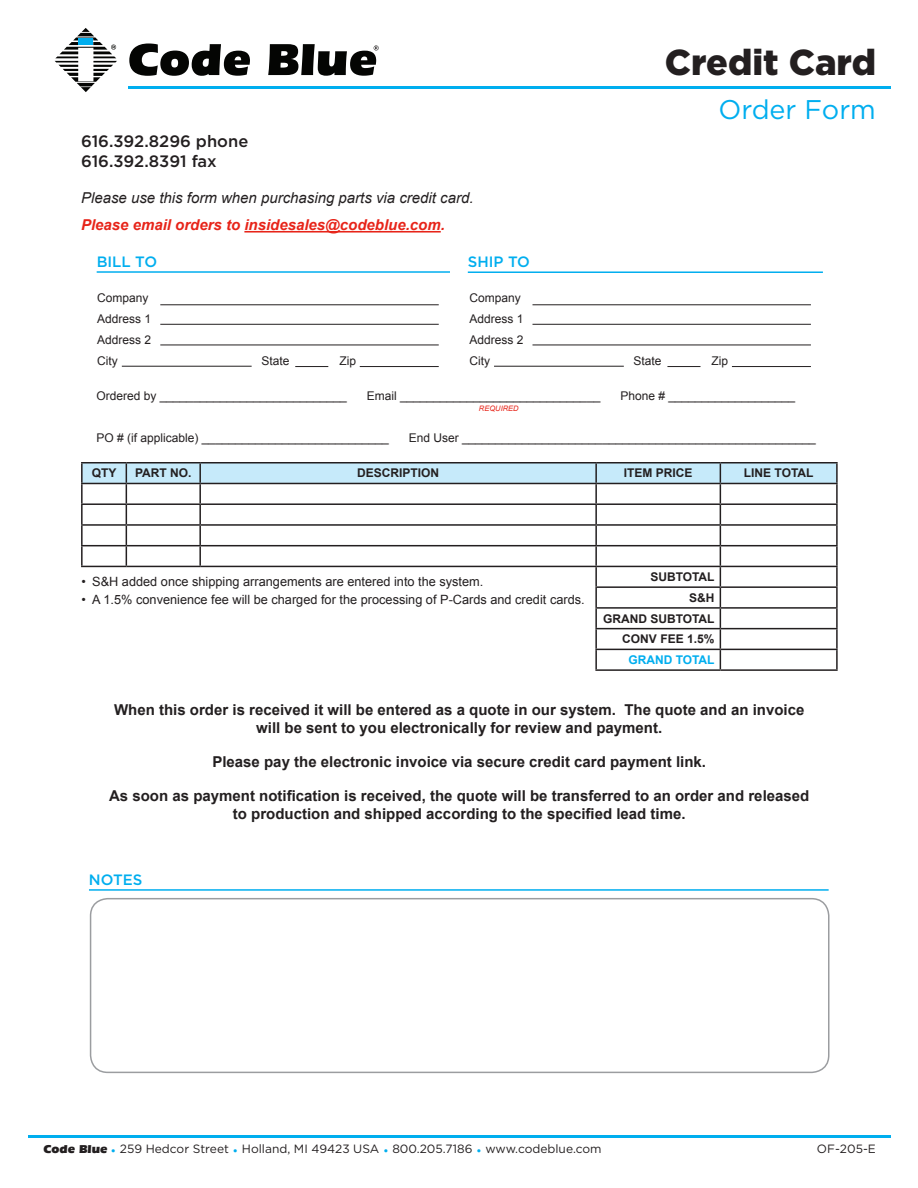
<style>
.page{position:relative;width:918px;height:1188px;background:#fff}
.page>*{position:absolute;margin:0;border:0;box-sizing:border-box;transform-origin:0 0}
.t1{font:900 36px "Gotham";color:#231f20}
.t2{font:27px "Gotham";color:#00aeef}
.Body_text{font:500 16.5px "Gotham";color:#231f20}
.Body_text-2{font:700 15px/18px "Arial";color:#231f20;text-align:center}
.Body_text-3{font:italic 15px/27px "Arial";color:#231f20}
.t3{font:500 15px "Gotham";color:#00aeef}
.t4{font:12.75px "Arial";color:#231f20}
.FaxAddress{font:12px "Arial";color:#231f20}
.t5{font:12px "Gotham";color:#231f20}
.Body_text-4{font:700 12px "Arial";color:#231f20}
.Body_text-5{font:700 12px "Arial";color:#00aeef}
.t6{font:italic 7.5px "Arial";color:#e72419}
.s1{font-weight:700;color:#e72419}
.s2{font-family:"Eras IT Cby BT";font-weight:900}
.s3{color:#00aeef}
</style>
<div class="page">
<hr style="left:129px;top:86px;width:762px;height:2px;background:#00aeef">
<svg style="left:129px;top:44px;width:121px;height:32px"></svg>
<svg style="left:268px;top:44px;width:111px;height:32px"></svg>
<svg style="left:55px;top:28px;width:62px;height:64px"></svg>
<hr style="left:28px;top:1135px;width:863px;height:3px;background:#00aeef">
<hr style="left:244px;top:231px;width:197px;height:2px;background:#e72419">
<div style="left:90px;top:898px;width:740px;height:175px;border:2px solid #9b9da0;border-radius:17px"></div>
<hr style="left:89px;top:889px;width:740px;height:2px;background:#00aeef">
<hr style="left:81px;top:462px;width:45px;height:2px;background:#231f20">
<hr style="left:126px;top:462px;width:74px;height:2px;background:#231f20">
<hr style="left:200px;top:462px;width:396px;height:2px;background:#231f20">
<hr style="left:596px;top:462px;width:124px;height:2px;background:#231f20">
<hr style="left:720px;top:462px;width:118px;height:2px;background:#231f20">
<hr style="left:720px;top:669px;width:118px;height:2px;background:#231f20">
<svg style="left:81px;top:463px;width:757px;height:206px"></svg>
<hr style="left:595px;top:669px;width:125px;height:2px;background:#231f20">
<hr style="left:97px;top:271px;width:353px;height:2px;background:#00aeef">
<hr style="left:468px;top:271px;width:355px;height:2px;background:#00aeef">
<hr style="left:160px;top:304px;width:279px;height:1px;background:#231f20">
<hr style="left:160px;top:324px;width:279px;height:1px;background:#231f20">
<hr style="left:160px;top:345px;width:279px;height:1px;background:#231f20">
<hr style="left:122px;top:366px;width:130px;height:1px;background:#231f20">
<hr style="left:295px;top:366px;width:33px;height:1px;background:#231f20">
<hr style="left:360px;top:366px;width:79px;height:1px;background:#231f20">
<hr style="left:532px;top:304px;width:279px;height:1px;background:#231f20">
<hr style="left:532px;top:324px;width:279px;height:1px;background:#231f20">
<hr style="left:532px;top:345px;width:279px;height:1px;background:#231f20">
<hr style="left:494px;top:366px;width:130px;height:1px;background:#231f20">
<hr style="left:667px;top:366px;width:34px;height:1px;background:#231f20">
<hr style="left:732px;top:366px;width:79px;height:1px;background:#231f20">
<p class="Body_text" style="left:81px;top:131px;width:169px">616.392.8296 phone</p>
<p class="Body_text" style="left:81px;top:151px;width:137px">616.392.8391 fax</p>
<p class="Body_text-3" style="left:81px;top:185px;width:394px">Please use this form when purchasing parts via credit card.<br><span class="s1">Please email orders to insidesales@codeblue.com.</span></p>
<h1 class="t1" style="left:665px;top:40px;width:213px">Credit Card</h1>
<h2 class="t2" style="left:718px;top:93px;width:159px">Order Form</h2>
<p class="t3" style="left:97px;top:253px;width:62px">BILL TO</p>
<p class="t3" style="left:468px;top:253px;width:64px">SHIP TO</p>
<p class="FaxAddress" style="left:97px;top:290px;width:53px">Company</p>
<p class="FaxAddress" style="left:97px;top:311px;width:56px">Address 1</p>
<p class="FaxAddress" style="left:97px;top:332px;width:56px">Address 2</p>
<p class="FaxAddress" style="left:97px;top:353px;width:22px">City</p>
<p class="FaxAddress" style="left:261px;top:353px;width:30px">State</p>
<p class="FaxAddress" style="left:339px;top:353px;width:18px">Zip</p>
<p class="FaxAddress" style="left:97px;top:388px;width:252px">Ordered by ____________________________</p>
<p class="FaxAddress" style="left:367px;top:388px;width:235px">Email ______________________________</p>
<p class="FaxAddress" style="left:620px;top:388px;width:176px">Phone # ___________________</p>
<p class="FaxAddress" style="left:97px;top:430px;width:294px">PO # (if applicable) ____________________________</p>
<p class="FaxAddress" style="left:409px;top:430px;width:408px">End User _____________________________________________________</p>
<p class="FaxAddress" style="left:470px;top:290px;width:53px">Company</p>
<p class="FaxAddress" style="left:470px;top:311px;width:56px">Address 1</p>
<p class="FaxAddress" style="left:470px;top:332px;width:56px">Address 2</p>
<p class="FaxAddress" style="left:470px;top:353px;width:22px">City</p>
<p class="FaxAddress" style="left:634px;top:353px;width:30px">State</p>
<p class="FaxAddress" style="left:712px;top:353px;width:18px">Zip</p>
<p class="t6" style="left:479px;top:403px;width:41px">REQUIRED</p>
<p class="Body_text-4" style="left:92px;top:465px;width:26px">QTY</p>
<p class="Body_text-4" style="left:135px;top:465px;width:58px">PART NO.</p>
<p class="Body_text-4" style="left:357px;top:465px;width:84px">DESCRIPTION</p>
<p class="Body_text-4" style="left:624px;top:465px;width:70px">ITEM PRICE</p>
<p class="Body_text-4" style="left:744px;top:465px;width:71px">LINE TOTAL</p>
<p class="Body_text-4" style="left:650px;top:569px;width:66px">SUBTOTAL</p>
<p class="Body_text-4" style="left:689px;top:590px;width:27px">S&amp;H</p>
<p class="Body_text-4" style="left:603px;top:610px;width:113px">GRAND SUBTOTAL</p>
<p class="Body_text-4" style="left:622px;top:631px;width:94px">CONV FEE 1.5%</p>
<p class="Body_text-5" style="left:628px;top:652px;width:88px">GRAND TOTAL</p>
<p class="Body_text-2" style="left:114px;top:701px;width:692px">When this order is received it will be entered as a quote in our system. The quote and an invoice will be sent to you electronically for review and payment.</p>
<p class="Body_text-2" style="left:212px;top:753px;width:495px">Please pay the electronic invoice via secure credit card payment link.</p>
<p class="Body_text-2" style="left:109px;top:788px;width:702px">As soon as payment notification is received, the quote will be transferred to an order and released to production and shipped according to the specified lead time.</p>
<p class="t4" style="left:81px;top:573px;width:403px">• S&amp;H added once shipping arrangements are entered into the system.</p>
<p class="t4" style="left:81px;top:591px;width:505px">• A 1.5% convenience fee will be charged for the processing of P-Cards and credit cards.</p>
<p class="t3" style="left:89px;top:870px;width:55px">NOTES</p>
<p class="t5" style="left:44px;top:1142px;width:560px"><span class="s2">Code Blue</span> <span class="s3">•</span> 259 Hedcor Street <span class="s3">•</span> Holland, MI 49423 USA <span class="s3">•</span> 800.205.7186 <span class="s3">•</span> www.codeblue.com</p>
<p class="t5" style="left:817px;top:1142px;width:61px">OF-205-E</p>
</div>
